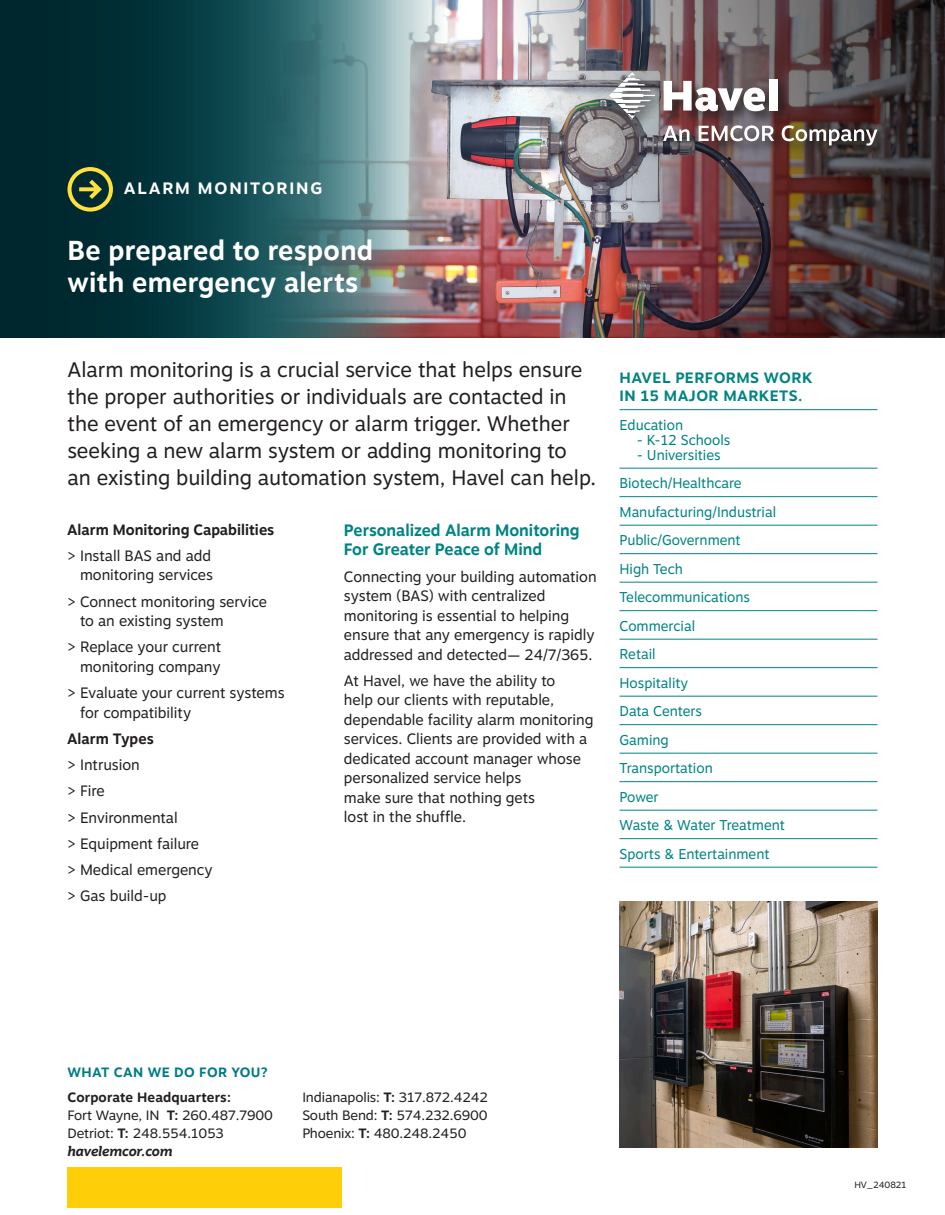
<style>
.page{position:relative;width:945px;height:1215px;background:#fff}
.page>*{position:absolute;margin:0;border:0;box-sizing:border-box;transform-origin:0 0}
.Headline{font:700 27.3px/32.2px "Motiva Sans";letter-spacing:.01em;color:#fff}
.t1{font:21px/27px "Motiva Sans";color:#231f20}
.t2{font:700 16.5px/19.5px "Motiva Sans";color:#008483}
.Insert_Title{font:700 16.5px "Motiva Sans";letter-spacing:.11em;color:#fff}
.t3{font:15px/19.5px "Motiva Sans";color:#231f20}
.t4{font:700 15px "Motiva Sans";color:#231f20}
.Bullet_copy{font:700 15px/18px "Motiva Sans";letter-spacing:.03em;color:#008483}
.Bullet_copy-2{font:14.25px "Motiva Sans";color:#008483;scale:.96 1}
.Bullet_copy-3{font:13.5px "Motiva Sans";letter-spacing:-.01em;color:#231f20}
.Bullet_copy-4{font:700 13.5px "Motiva Sans";letter-spacing:.01em;color:#231f20}
.Bullet_copy-5{font:700 13.5px "Motiva Sans";letter-spacing:.03em;color:#007b85}
.Bullet_copy-6{font:italic 700 13.5px "Motiva Sans";letter-spacing:-.01em;color:#231f20}
.t5{font:9px "Motiva Sans";letter-spacing:-.01em;color:#231f20}
.s1{font-weight:700}
</style>
<div class="page">
<svg style="left:0;top:0;width:449px;height:338px;background:#30585d"></svg>
<svg style="left:67px;top:167px;width:46px;height:45px;background:#536534"></svg>
<img style="left:449px;top:0;width:496px;height:338px">
<hr style="left:620px;top:409px;width:258px;height:1px;background:#008483">
<hr style="left:620px;top:468px;width:258px;height:1px;background:#008483">
<hr style="left:620px;top:496px;width:258px;height:1px;background:#008483">
<hr style="left:620px;top:525px;width:258px;height:1px;background:#008483">
<hr style="left:620px;top:553px;width:258px;height:1px;background:#008483">
<hr style="left:620px;top:582px;width:258px;height:1px;background:#008483">
<hr style="left:620px;top:610px;width:258px;height:1px;background:#008483">
<hr style="left:620px;top:639px;width:258px;height:1px;background:#008483">
<hr style="left:620px;top:667px;width:258px;height:1px;background:#008483">
<hr style="left:620px;top:696px;width:258px;height:1px;background:#008483">
<hr style="left:620px;top:724px;width:258px;height:1px;background:#008483">
<hr style="left:620px;top:753px;width:258px;height:1px;background:#008483">
<hr style="left:620px;top:781px;width:258px;height:1px;background:#008483">
<hr style="left:620px;top:810px;width:258px;height:1px;background:#008483">
<hr style="left:620px;top:838px;width:258px;height:1px;background:#008483">
<hr style="left:620px;top:867px;width:258px;height:1px;background:#008483">
<div style="left:609px;top:72px;width:283px;height:88px;background:#231f20;opacity:.75"></div>
<svg style="left:664px;top:81px;width:101px;height:30px"></svg>
<div style="left:769px;top:79px;width:8px;height:32px;background:#fff"></div>
<svg style="left:609px;top:72px;width:46px;height:47px"></svg>
<svg style="left:663px;top:126px;width:26px;height:15px"></svg>
<svg style="left:699px;top:125px;width:75px;height:16px"></svg>
<svg style="left:782px;top:125px;width:96px;height:21px"></svg>
<div style="left:68px;top:1168px;width:274px;height:40px;background:#fece08"></div>
<img style="left:620px;top:901px;width:258px;height:247px">
<p class="Insert_Title" style="left:124px;top:176px;width:200px">ALARM MONITORING</p>
<p class="Headline" style="left:68px;top:234px;width:307px">Be prepared to respond with emergency alerts</p>
<p class="t1" style="left:68px;top:356px;width:530px">Alarm monitoring is a crucial service that helps ensure the proper authorities or individuals are contacted in the event of an emergency or alarm trigger. Whether seeking a new alarm system or adding monitoring to<br>an existing building automation system, Havel can help.</p>
<p class="t4" style="left:67px;top:518px;width:209px">Alarm Monitoring Capabilities</p>
<p class="t3" style="left:67px;top:546px;width:147px;text-align:right">&gt; Install BAS and add monitoring services</p>
<p class="t3" style="left:80px;top:591px;width:188px;text-indent:-13px">&gt; Connect monitoring service to an existing system</p>
<p class="t3" style="left:67px;top:637px;width:155px;text-align:right">&gt; Replace your current monitoring company</p>
<p class="t3" style="left:80px;top:683px;width:206px;text-indent:-13px">&gt; Evaluate your current systems for compatibility</p>
<p class="t4" style="left:67px;top:728px;width:88px">Alarm Types</p>
<p class="t3" style="left:67px;top:755px;width:74px">&gt; Intrusion</p>
<p class="t3" style="left:67px;top:781px;width:39px">&gt; Fire</p>
<p class="t3" style="left:67px;top:807px;width:112px">&gt; Environmental</p>
<p class="t3" style="left:67px;top:834px;width:134px">&gt; Equipment failure</p>
<p class="t3" style="left:67px;top:860px;width:147px">&gt; Medical emergency</p>
<p class="t3" style="left:67px;top:886px;width:101px">&gt; Gas build-up</p>
<p class="t2" style="left:344px;top:520px;width:237px">Personalized Alarm Monitoring<br>For Greater Peace of Mind</p>
<p class="t3" style="left:344px;top:566px;width:254px">Connecting your building automation system (BAS) with centralized monitoring is essential to helping ensure that any emergency is rapidly addressed and detected— 24/7/365.</p>
<p class="t3" style="left:344px;top:670px;width:251px">At Havel, we have the ability to<br>help our clients with reputable, dependable facility alarm monitoring services. Clients are provided with a dedicated account manager whose personalized service helps<br>make sure that nothing gets<br>lost in the shuffle.</p>
<p class="Bullet_copy" style="left:620px;top:369px;width:194px">HAVEL PERFORMS WORK<br>IN 15 MAJOR MARKETS.</p>
<p class="Bullet_copy-2" style="left:620px;top:414px;width:68px">Education</p>
<p class="Bullet_copy-2" style="left:637px;top:429px;width:99px">- K-12 Schools</p>
<p class="Bullet_copy-2" style="left:637px;top:444px;width:89px">- Universities</p>
<p class="Bullet_copy-2" style="left:620px;top:473px;width:129px">Biotech/Healthcare</p>
<p class="Bullet_copy-2" style="left:620px;top:501px;width:165px">Manufacturing/Industrial</p>
<p class="Bullet_copy-2" style="left:620px;top:530px;width:128px">Public/Government</p>
<p class="Bullet_copy-2" style="left:620px;top:558px;width:68px">High Tech</p>
<p class="Bullet_copy-2" style="left:620px;top:587px;width:138px">Telecommunications</p>
<p class="Bullet_copy-2" style="left:620px;top:615px;width:80px">Commercial</p>
<p class="Bullet_copy-2" style="left:620px;top:644px;width:39px">Retail</p>
<p class="Bullet_copy-2" style="left:620px;top:672px;width:73px">Hospitality</p>
<p class="Bullet_copy-2" style="left:620px;top:701px;width:87px">Data Centers</p>
<p class="Bullet_copy-2" style="left:620px;top:729px;width:53px">Gaming</p>
<p class="Bullet_copy-2" style="left:620px;top:758px;width:99px">Transportation</p>
<p class="Bullet_copy-2" style="left:620px;top:786px;width:42px">Power</p>
<p class="Bullet_copy-2" style="left:620px;top:815px;width:174px">Waste &amp; Water Treatment</p>
<p class="Bullet_copy-2" style="left:620px;top:843px;width:158px">Sports &amp; Entertainment</p>
<p class="Bullet_copy-5" style="left:68px;top:1062px;width:202px">WHAT CAN WE DO FOR YOU?</p>
<p class="Bullet_copy-4" style="left:68px;top:1087px;width:165px">Corporate Headquarters:</p>
<p class="Bullet_copy-3" style="left:68px;top:1105px;width:207px">Fort Wayne, IN <span class="s1">T:</span> 260.487.7900</p>
<p class="Bullet_copy-3" style="left:68px;top:1123px;width:158px">Detriot: <span class="s1">T:</span> 248.554.1053</p>
<p class="Bullet_copy-6" style="left:68px;top:1141px;width:107px">havelemcor.com</p>
<p class="Bullet_copy-3" style="left:302px;top:1087px;width:187px">Indianapolis: <span class="s1">T:</span> 317.872.4242</p>
<p class="Bullet_copy-3" style="left:302px;top:1105px;width:187px">South Bend: <span class="s1">T:</span> 574.232.6900</p>
<p class="Bullet_copy-3" style="left:302px;top:1123px;width:166px">Phoenix: <span class="s1">T:</span> 480.248.2450</p>
<p class="t5" style="left:854px;top:1178px;width:54px">HV_240821</p>
</div>
